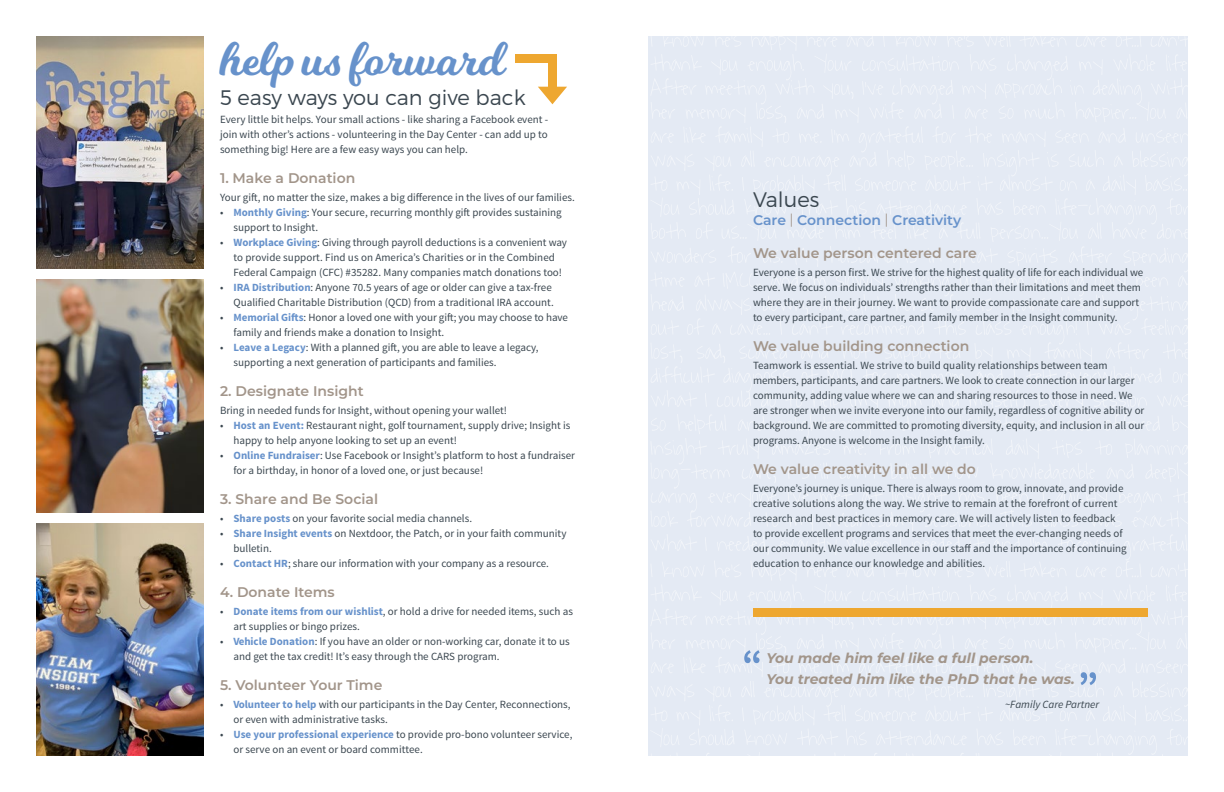
<style>
.page{position:relative;width:1224px;height:792px;background:#fff}
.page>*{position:absolute;margin:0;border:0;box-sizing:border-box;transform-origin:0 0}
.t1{font:48px "Milkshake";letter-spacing:.035em;color:#6792cb}
.t2{font:300 21px "Montserrat";color:#3b4750}
.t3{font:600 14px "Montserrat";color:#a2958a}
.t4{font:italic 700 14px/21px "Montserrat";color:#a2958a}
.t5{font:600 14px "Montserrat";color:#6792cb}
.t6{font:11px/15px "Source Sans Pro";color:#3b4750}
.t7{font:italic 11px "Source Sans Pro";color:#3b4750}
.s1{font-weight:700;color:#6792cb}
.s2{font-weight:300;color:#a2958a}
</style>
<div class="page">
<div style="left:650px;top:36px;width:538px;height:720px;background:#e4eaf4"></div>
<div style="left:753px;top:608px;width:395px;height:9px;background:#eea730"></div>
<img style="left:37px;top:36px;width:166px;height:233px">
<img style="left:37px;top:280px;width:166px;height:232px">
<img style="left:37px;top:523px;width:166px;height:233px">
<div style="left:515px;top:54px;width:42px;height:9px;background:#eea730"></div>
<div style="left:548px;top:54px;width:9px;height:36px;background:#eea730"></div>
<svg style="left:538px;top:87px;width:29px;height:17px"></svg>
<h1 class="t1" style="left:220px;top:25px;width:287px">help us forward</h1>
<h2 class="t2" style="left:220px;top:85px;width:307px">5 easy ways you can give back</h2>
<p class="t6" style="left:220px;top:112px;width:330px;text-align:justify">Every little bit helps. Your small actions - like sharing a Facebook event - join with other’s actions - volunteering in the Day Center - can add up to something big! Here are a few easy ways you can help.</p>
<p class="t3" style="left:220px;top:168px;width:137px">1. Make a Donation</p>
<p class="t6" style="left:220px;top:190px;width:356px">Your gift, no matter the size, makes a big difference in the lives of our families.</p>
<p class="t6" style="left:233px;top:205px;width:330px;text-indent:-13px">• <span class="s1">Monthly Giving</span>: Your secure, recurring monthly gift provides sustaining support to Insight.</p>
<p class="t6" style="left:233px;top:235px;width:335px;text-indent:-13px">• <span class="s1">Workplace Giving</span>: Giving through payroll deductions is a convenient way to provide support. Find us on America’s Charities or in the Combined<br>Federal Campaign (CFC) #35282. Many companies match donations too!</p>
<p class="t6" style="left:220px;top:280px;width:335px;text-align:right">• <span class="s1">IRA Distribution</span>: Anyone 70.5 years of age or older can give a tax-free<br>Qualified Charitable Distribution (QCD) from a traditional IRA account.</p>
<p class="t6" style="left:233px;top:310px;width:336px;text-indent:-13px">• <span class="s1">Memorial Gifts</span>: Honor a loved one with your gift; you may choose to have family and friends make a donation to Insight.</p>
<p class="t6" style="left:233px;top:340px;width:307px;text-indent:-13px">• <span class="s1">Leave a Legacy</span>: With a planned gift, you are able to leave a legacy, supporting a next generation of participants and families.</p>
<p class="t3" style="left:220px;top:381px;width:145px">2. Designate Insight</p>
<p class="t6" style="left:220px;top:403px;width:289px">Bring in needed funds for Insight, without opening your wallet!</p>
<p class="t6" style="left:233px;top:418px;width:338px;text-indent:-13px">• <span class="s1">Host an Event:</span> Restaurant night, golf tournament, supply drive; Insight is happy to help anyone looking to set up an event!</p>
<p class="t6" style="left:233px;top:448px;width:343px;text-indent:-13px">• <span class="s1">Online Fundraiser</span>: Use Facebook or Insight’s platform to host a fundraiser for a birthday, in honor of a loved one, or just because!</p>
<p class="t3" style="left:220px;top:489px;width:160px">3. Share and Be Social</p>
<p class="t6" style="left:220px;top:511px;width:254px">• <span class="s1">Share posts</span> on your favorite social media channels.</p>
<p class="t6" style="left:233px;top:526px;width:334px;text-indent:-13px">• <span class="s1">Share Insight events</span> on Nextdoor, the Patch, or in your faith community bulletin.</p>
<p class="t6" style="left:220px;top:556px;width:331px">• <span class="s1">Contact HR</span>; share our information with your company as a resource.</p>
<p class="t3" style="left:220px;top:582px;width:116px">4. Donate Items</p>
<p class="t6" style="left:233px;top:604px;width:341px;text-indent:-13px">• <span class="s1">Donate items from our wishlist</span>, or hold a drive for needed items, such as art supplies or bingo prizes.</p>
<p class="t6" style="left:233px;top:634px;width:338px;text-indent:-13px">• <span class="s1">Vehicle Donation</span>: If you have an older or non-working car, donate it to us and get the tax credit! It’s easy through the CARS program.</p>
<p class="t3" style="left:220px;top:675px;width:164px">5. Volunteer Your Time</p>
<p class="t6" style="left:233px;top:697px;width:339px;text-indent:-13px">• <span class="s1">Volunteer to help</span> with our participants in the Day Center, Reconnections, or even with administrative tasks.</p>
<p class="t6" style="left:233px;top:727px;width:341px;text-indent:-13px">• <span class="s1">Use your professional experience</span> to provide pro-bono volunteer service, or serve on an event or board committee.</p>
<h2 class="t2" style="left:753px;top:187px;width:68px">Values</h2>
<p class="t5" style="left:753px;top:210px;width:210px">Care <span class="s2">|</span> Connection <span class="s2">|</span> Creativity</p>
<p class="t3" style="left:753px;top:243px;width:225px">We value person centered care</p>
<p class="t6" style="left:753px;top:265px;width:392px">Everyone is a person first. We strive for the highest quality of life for each individual we serve. We focus on individuals’ strengths rather than their limitations and meet them where they are in their journey. We want to provide compassionate care and support to every participant, care partner, and family member in the Insight community.</p>
<p class="t3" style="left:753px;top:336px;width:218px">We value building connection</p>
<p class="t6" style="left:753px;top:358px;width:393px">Teamwork is essential. We strive to build quality relationships between team members, participants, and care partners. We look to create connection in our larger community, adding value where we can and sharing resources to those in need. We are stronger when we invite everyone into our family, regardless of cognitive ability or background. We are committed to promoting diversity, equity, and inclusion in all our programs. Anyone is welcome in the Insight family.</p>
<p class="t3" style="left:753px;top:459px;width:224px">We value creativity in all we do</p>
<p class="t6" style="left:753px;top:481px;width:375px">Everyone’s journey is unique. There is always room to grow, innovate, and provide creative solutions along the way. We strive to remain at the forefront of current research and best practices in memory care. We will actively listen to feedback to provide excellent programs and services that meet the ever-changing needs of our community. We value excellence in our staff and the importance of continuing education to enhance our knowledge and abilities.</p>
<p class="t4" style="left:766px;top:647px;width:310px">You made him feel like a full person.<br>You treated him like the PhD that he was.</p>
<p class="t7" style="left:1005px;top:698px;width:96px">~Family Care Partner</p>
</div>
